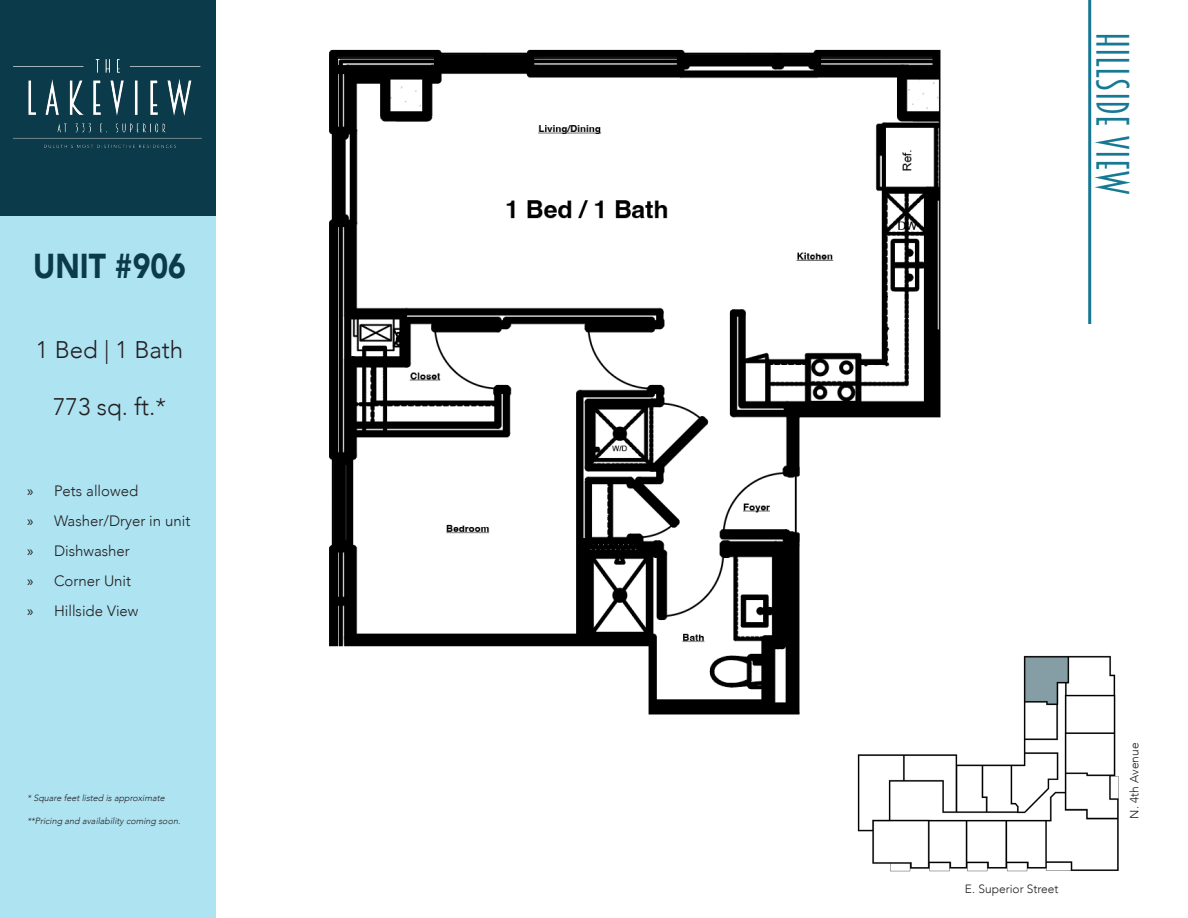
<style>
.page{position:relative;width:1188px;height:918px;background:#fff}
.page>*{position:absolute;margin:0;border:0;box-sizing:border-box;transform-origin:0 0}
.t1{font:42px "Breamcatcher";color:#167994}
.t2{font:900 34.5px "Avenir";color:#0b3b4a;scale:.87 1}
.t3{font:300 24px "Avenir";color:#231f20}
.t4{font:300 15px "Avenir";color:#231f20}
.t5{font:300 12px "Avenir";color:#231f20}
.t6{font:italic 300 9px "Avenir";color:#231f20}
.s1{font-family:"Myriad Pro";font-weight:400}
</style>
<div class="page">
<img style="left:857px;top:655px;width:262px;height:217px">
<div style="left:0;top:0;width:216px;height:216px;background:#0b3b4a"></div>
<img style="left:13px;top:59px;width:189px;height:89px">
<div style="left:0;top:216px;width:216px;height:702px;background:#aee3f2"></div>
<hr style="left:1088px;top:0;width:3px;height:324px;background:#167994">
<img style="left:329px;top:49px;width:636px;height:691px">
<p class="t2" style="left:33px;top:237px;width:177px">UNIT #906</p>
<p class="t3" style="left:36px;top:335px;width:149px">1 Bed | 1 Bath</p>
<p class="t3" style="left:53px;top:393px;width:115px">773 sq. ft.*</p>
<p class="t4" style="left:27px;top:482px;width:113px"><span class="s1">»</span> Pets allowed</p>
<p class="t4" style="left:27px;top:512px;width:165px"><span class="s1">»</span> Washer/Dryer in unit</p>
<p class="t4" style="left:27px;top:542px;width:104px"><span class="s1">»</span> Dishwasher</p>
<p class="t4" style="left:27px;top:572px;width:106px"><span class="s1">»</span> Corner Unit</p>
<p class="t4" style="left:27px;top:602px;width:113px"><span class="s1">»</span> Hillside View</p>
<p class="t6" style="left:27px;top:793px;width:141px">* Square feetlisted is approximate</p>
<p class="t6" style="left:27px;top:815px;width:157px">**Pricing and availability coming soon.</p>
<p class="t1" style="left:1137px;top:32px;width:166px;rotate:90deg">hillside VIEW</p>
<p class="t5" style="left:965px;top:882px;width:95px">E. Superior Street</p>
<p class="t5" style="left:1127px;top:819px;width:77px;rotate:-90deg">N. 4th Avenue</p>
</div>
